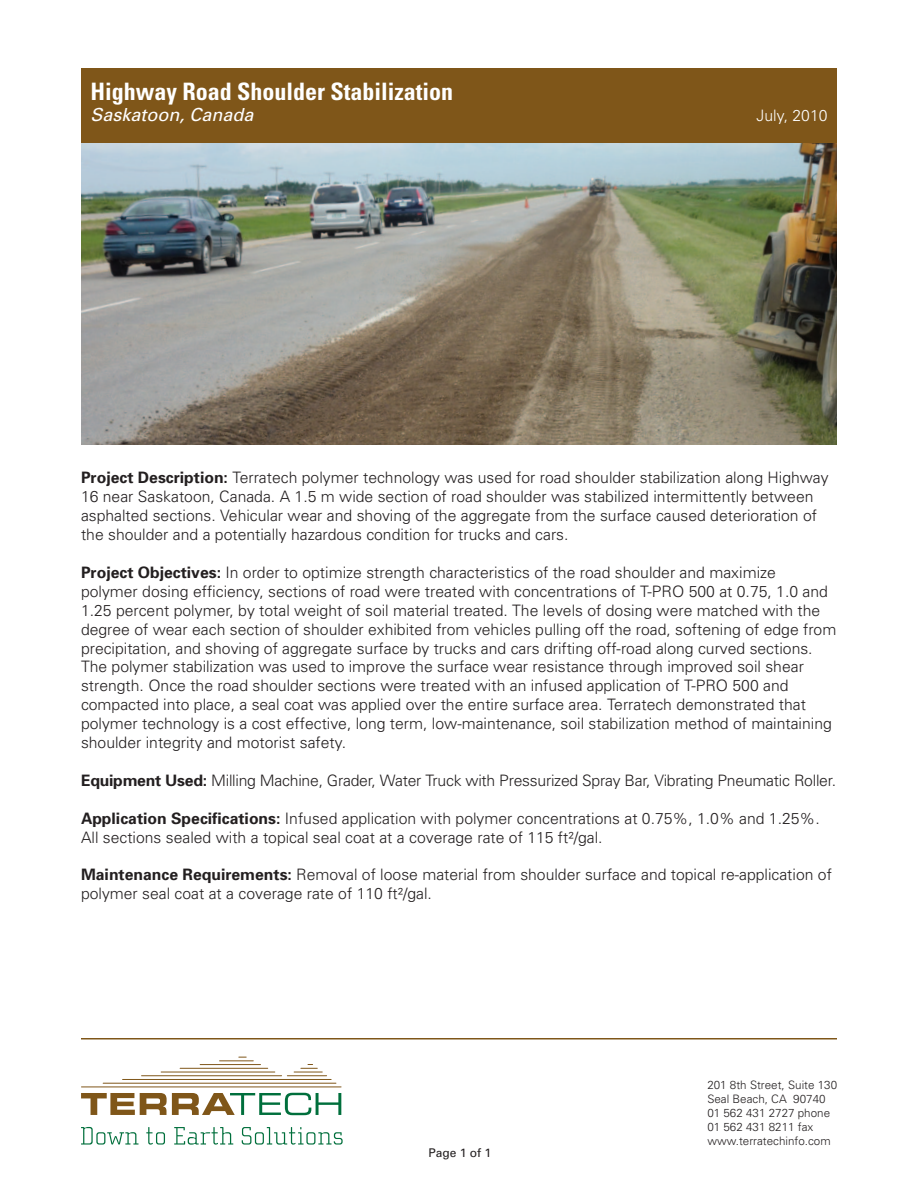
<style>
.page{position:relative;width:918px;height:1188px;background:#fff}
.page>*{position:absolute;margin:0;border:0;box-sizing:border-box;transform-origin:0 0}
.t1{font:700 condensed 24px "Univers";color:#fff}
.t2{font:italic 18px "Univers";color:#fff}
.t3{font:300 15.75px/18.9px "Univers";color:#231f20}
.t4{font:300 15.75px "Univers";color:#fff}
.t5{font:12px "Univers";color:#231f20}
.t6{font:300 11.7px "Univers";color:#231f20}
.s1{font-weight:700}
</style>
<div class="page">
<hr style="left:81px;top:1086px;width:260px;height:1px;background:#7f5619">
<hr style="left:103px;top:1083px;width:233px;height:1px;background:#7f5619">
<hr style="left:123px;top:1079px;width:208px;height:1px;background:#7f5619">
<hr style="left:142px;top:1075px;width:140px;height:1px;background:#7f5619">
<hr style="left:287px;top:1075px;width:40px;height:1px;background:#7f5619">
<hr style="left:161px;top:1072px;width:114px;height:1px;background:#7f5619">
<hr style="left:180px;top:1068px;width:88px;height:1px;background:#7f5619">
<hr style="left:200px;top:1064px;width:61px;height:1px;background:#7f5619">
<svg style="left:294px;top:1064px;width:28px;height:9px"></svg>
<hr style="left:220px;top:1060px;width:33px;height:1px;background:#7f5619">
<svg style="left:81px;top:1093px;width:260px;height:22px"></svg>
<svg style="left:81px;top:1127px;width:58px;height:18px"></svg>
<svg style="left:146px;top:1127px;width:19px;height:18px"></svg>
<svg style="left:174px;top:1127px;width:59px;height:18px"></svg>
<svg style="left:242px;top:1127px;width:101px;height:18px"></svg>
<img style="left:81px;top:144px;width:756px;height:301px">
<hr style="left:81px;top:1038px;width:756px;height:2px;background:#7f5619">
<div style="left:81px;top:68px;width:756px;height:75px;background:#7f5619"></div>
<p class="t1" style="left:90px;top:77px;width:364px">Highway Road Shoulder Stabilization</p>
<p class="t2" style="left:90px;top:104px;width:165px">Saskatoon, Canada</p>
<p class="t4" style="left:757px;top:106px;width:72px">July, 2010</p>
<p class="t3" style="left:81px;top:468px;width:749px"><span class="s1">Project Description:</span> Terratech polymer technology was used for road shoulder stabilization along Highway 16 near Saskatoon, Canada. A 1.5 m wide section of road shoulder was stabilized intermittently between asphalted sections. Vehicular wear and shoving of the aggregate from the surface caused deterioration of the shoulder and a potentially hazardous condition for trucks and cars.</p>
<p class="t3" style="left:81px;top:563px;width:757px"><span class="s1">Project Objectives:</span> In order to optimize strength characteristics of the road shoulder and maximize polymer dosing efficiency, sections of road were treated with concentrations of T-PRO 500 at 0.75, 1.0 and 1.25 percent polymer, by total weight of soil material treated. The levels of dosing were matched with the degree of wear each section of shoulder exhibited from vehicles pulling off the road, softening of edge from precipitation, and shoving of aggregate surface by trucks and cars drifting off-road along curved sections.<br>The polymer stabilization was used to improve the surface wear resistance through improved soil shear strength. Once the road shoulder sections were treated with an infused application of T-PRO 500 and compacted into place, a seal coat was applied over the entire surface area. Terratech demonstrated that polymer technology is a cost effective, long term, low-maintenance, soil stabilization method of maintaining shoulder integrity and motorist safety.</p>
<p class="t3" style="left:81px;top:771px;width:757px"><span class="s1">Equipment Used:</span> Milling Machine, Grader, Water Truck with Pressurized Spray Bar, Vibrating Pneumatic Roller.</p>
<p class="t3" style="left:81px;top:809px;width:740px"><span class="s1">Application Specifications:</span> Infused application with polymer concentrations at 0.75%, 1.0% and 1.25%.<br>All sections sealed with a topical seal coat at a coverage rate of 115 ft²/gal.</p>
<p class="t3" style="left:81px;top:865px;width:752px"><span class="s1">Maintenance Requirements:</span> Removal of loose material from shoulder surface and topical re-application of polymer seal coat at a coverage rate of 110 ft²/gal.</p>
<p class="t5" style="left:429px;top:1146px;width:64px">Page 1 of 1</p>
<p class="t6" style="left:707px;top:1078px;width:131px">201 8th Street, Suite 130</p>
<p class="t6" style="left:707px;top:1092px;width:120px">Seal Beach, CA 90740</p>
<p class="t6" style="left:707px;top:1106px;width:124px">01 562 431 2727 phone</p>
<p class="t6" style="left:707px;top:1120px;width:107px">01 562 431 8211 fax</p>
<p class="t6" style="left:707px;top:1134px;width:125px">www.terratechinfo.com</p>
</div>
